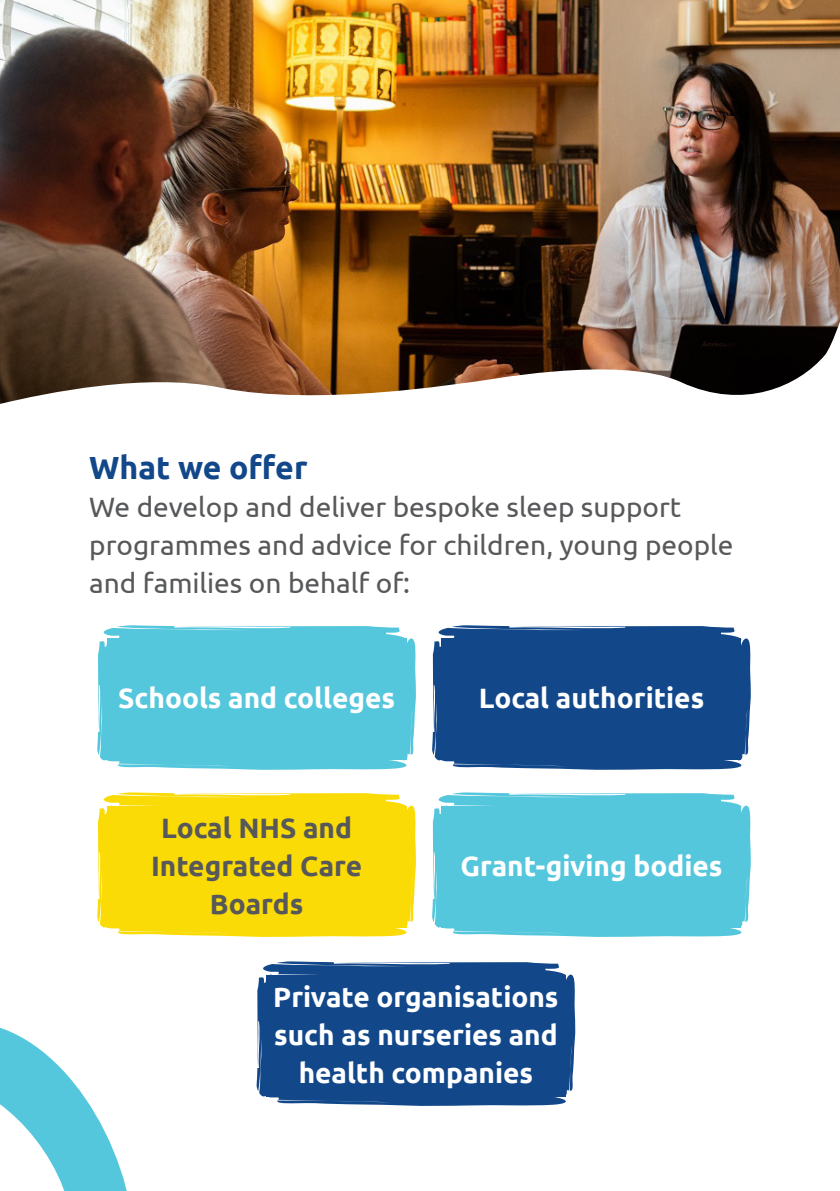
<style>
.page{position:relative;width:840px;height:1191px;background:#fff}
.page>*{position:absolute;margin:0;border:0;box-sizing:border-box;transform-origin:0 0}
.t1{font:700 32px "Ubuntu";color:#12488a}
.Body{font:700 28px/38px "Ubuntu";color:#fff;text-align:center}
.t2{font:28px/38px "Ubuntu";color:#57585a}
.Body-2{font:700 28px/38px "Ubuntu";color:#57585a;text-align:center}
</style>
<div class="page">
<div style="left:432px;top:792px;width:216px;height:145px;background:#55c7dd"></div>
<svg style="left:97px;top:625px;width:319px;height:145px;background:#5fcadf"></svg>
<svg style="left:97px;top:792px;width:319px;height:145px;background:#fadd15"></svg>
<svg style="left:256px;top:961px;width:319px;height:145px;background:#215391"></svg>
<svg style="left:648px;top:647px;width:103px;height:290px;fill:#55c7dd"></svg>
<div style="left:432px;top:625px;width:318px;height:145px;background:#12488a"></div>
<img style="left:0;top:0;width:839px;height:404px">
<svg style="left:0;top:1027px;width:127px;height:164px"></svg>
<h2 class="t1" style="left:89px;top:448px;width:220px">What we offer</h2>
<p class="t2" style="left:89px;top:487px;width:645px">We develop and deliver bespoke sleep support programmes and advice for children, young people and families on behalf of:</p>
<p class="Body" style="left:118px;top:679px;width:278px">Schools and colleges</p>
<p class="Body-2" style="left:151px;top:808px;width:212px">Local NHS and<br>Integrated Care<br>Boards</p>
<p class="Body" style="left:478px;top:679px;width:227px">Local authorities</p>
<p class="Body" style="left:460px;top:847px;width:263px">Grant-giving bodies</p>
<p class="Body" style="left:273px;top:977px;width:286px">Private organisations such as nurseries and health companies</p>
</div>
